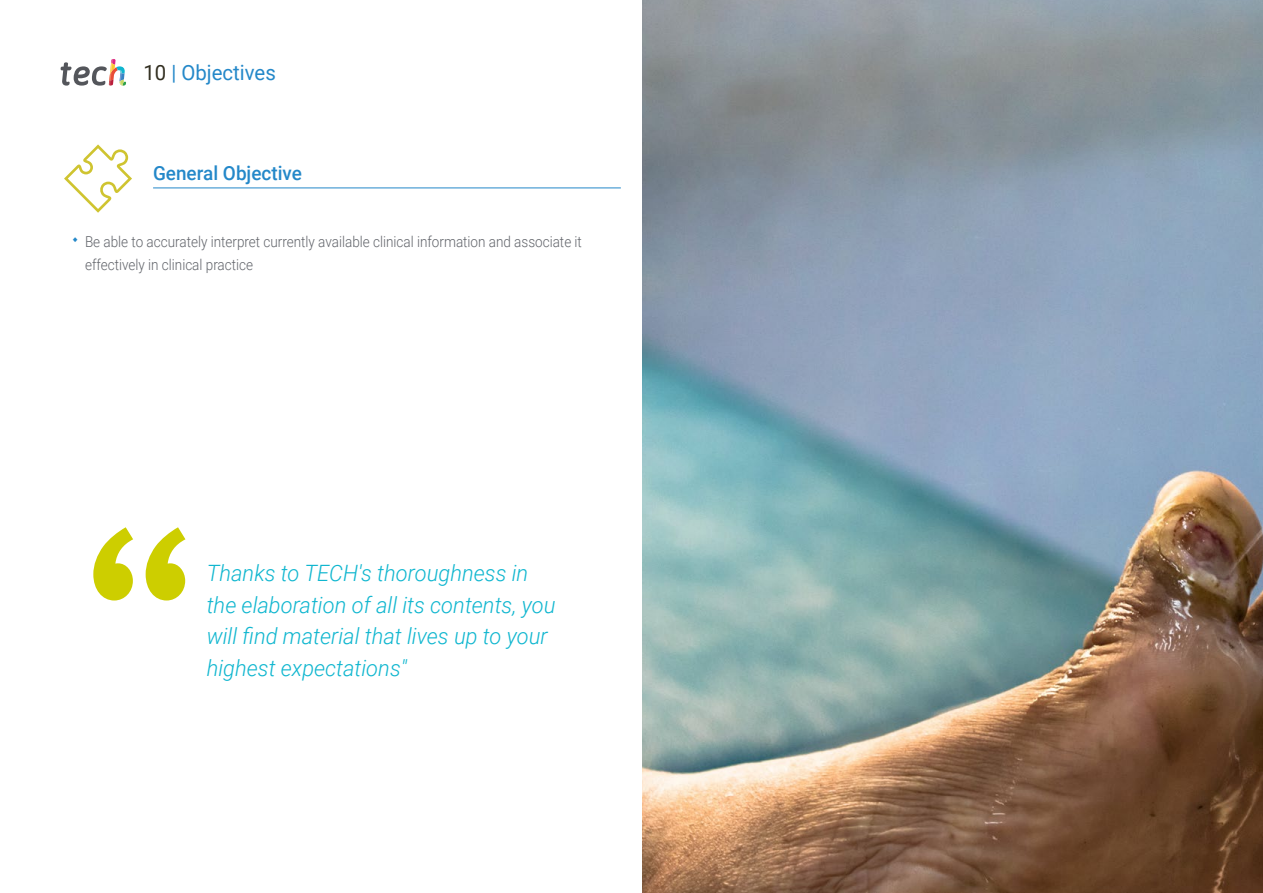
<style>
.page{position:relative;width:1263px;height:893px;background:#fff}
.page>*{position:absolute;margin:0;border:0;box-sizing:border-box;transform-origin:0 0}
.t1{font:italic 300 22.5px/31.5px "Roboto";color:#0fb6cf}
.t2{font:21px "Roboto";color:#2488c9}
.t3{font:500 19.5px "Roboto";color:#2488c9}
.t4{font:300 15px/22.5px "Roboto";color:#61646a;scale:.9 1}
.s1{color:#312e20}
</style>
<div class="page">
<hr style="left:153px;top:188px;width:468px;height:1px;background:#2488c9">
<svg style="left:64px;top:144px;width:68px;height:69px"></svg>
<svg style="left:61px;top:59px;width:65px;height:27px"></svg>
<img style="left:642px;top:0;width:621px;height:893px">
<svg style="left:93px;top:527px;width:92px;height:73px"></svg>
<p class="t2" style="left:144px;top:57px;width:134px"><span class="s1">10</span> | Objectives</p>
<p class="t3" style="left:153px;top:159px;width:150px">General Objective</p>
<p class="t4" style="left:85px;top:230px;width:554px">Be able to accurately interpret currently available clinical information and associate it effectively in clinical practice</p>
<p class="t1" style="left:207px;top:557px;width:350px">Thanks to TECH's thoroughness in the elaboration of all its contents, you will find material that lives up to your highest expectations"</p>
</div>
